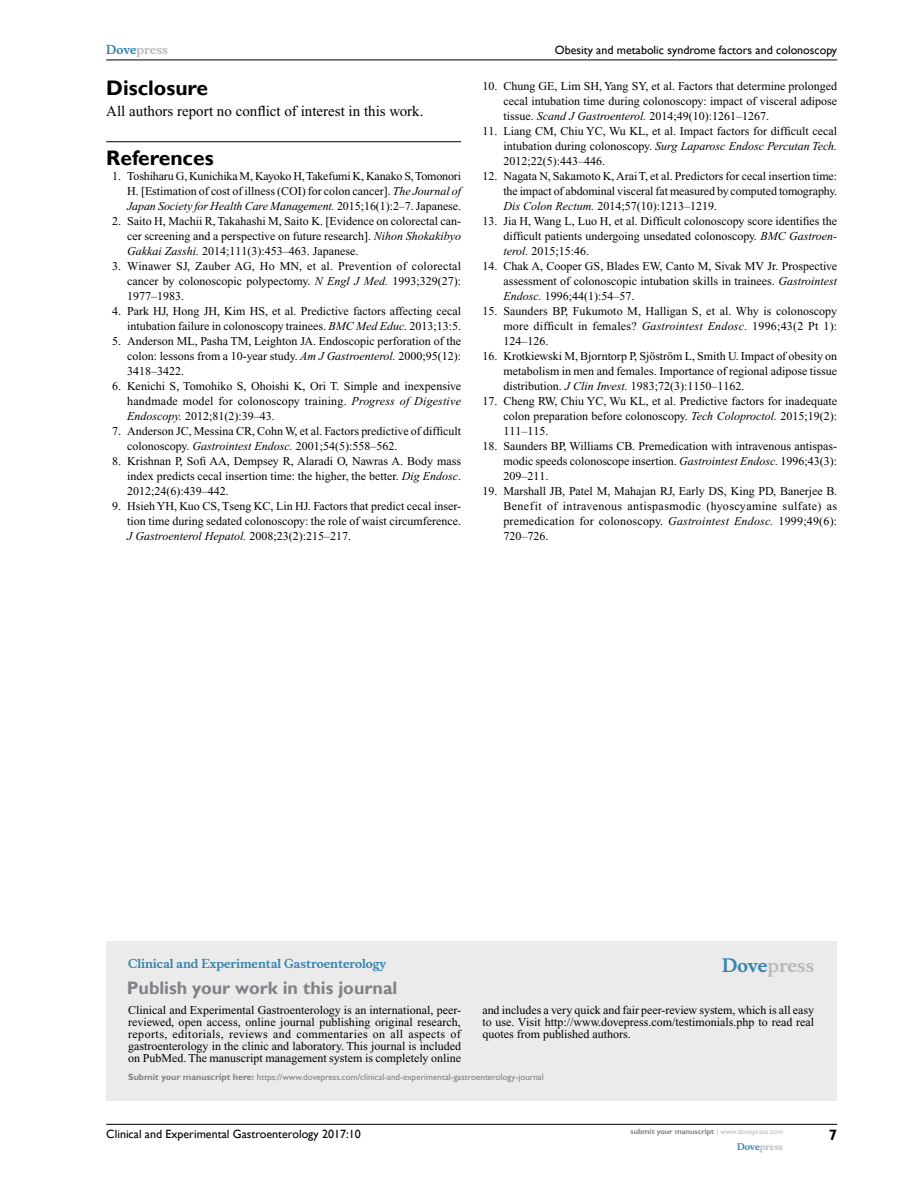
<style>
.page{position:relative;width:918px;height:1188px;background:#fff}
.page>*{position:absolute;margin:0;border:0;box-sizing:border-box;transform-origin:0 0}
.t1{font:700 21px "Gill Sans";color:#000}
.t2{font:700 18px "Gill Sans";color:#808285}
.t3{font:700 18px "Musee";color:#b8babc}
.t4{font:15px "Times New Roman";color:#000}
.t5{font:700 15px "Gill Sans";color:#000}
.t6{font:12px/15px "Times New Roman";color:#000;text-align:justify}
.t7{font:12px "Gill Sans";color:#000}
.t8{font:700 12px "Musee";color:#3785ad}
.t9{font:700 12px "Musee";color:#b8babc}
.t10{font:9px "Gill Sans";color:#808285}
.t11{font:700 9px "Musee";color:#b8babc}
.t12{font:700 7.5px "Gill Sans";color:#808285}
.s1{color:#3785ad}
.s2{font-style:italic}
.s3{font-weight:700}
.s4{font-weight:400;color:#b8babc}
</style>
<div class="page">
<div style="left:106px;top:941px;width:731px;height:159px;background:#ebebec"></div>
<hr style="left:106px;top:1124px;width:731px;height:1px;background:#000">
<hr style="left:106px;top:60px;width:731px;height:1px;background:#000">
<hr style="left:106px;top:141px;width:355px;height:1px;background:#000">
<p class="t9" style="left:106px;top:43px;width:63px"><span class="s1">Dove</span>press</p>
<h1 class="t1" style="left:106px;top:75px;width:103px">Disclosure</h1>
<p class="t4" style="left:106px;top:103px;width:319px">All authors report no conflict of interest in this work.</p>
<h1 class="t1" style="left:106px;top:145px;width:109px">References</h1>
<p class="t6" style="left:127px;top:168px;width:335px;text-indent:-15px">1. Toshiharu G, Kunichika M, Kayoko H, Takefumi K, Kanako S, Tomonori H. [Estimation of cost of illness (COI) for colon cancer]. <span class="s2">The Journal of Japan Society for Health Care Management.</span> 2015;16(1):2–7. Japanese.</p>
<p class="t6" style="left:127px;top:213px;width:335px;text-indent:-15px">2. Saito H, Machii R, Takahashi M, Saito K. [Evidence on colorectal can&shy;cer screening and a perspective on future research]. <span class="s2">Nihon Shokakibyo Gakkai Zasshi.</span> 2014;111(3):453–463. Japanese.</p>
<p class="t6" style="left:127px;top:258px;width:335px;text-indent:-15px">3. Winawer SJ, Zauber AG, Ho MN, et al. Prevention of colorectal cancer by colonoscopic polypectomy. <span class="s2">N Engl J Med.</span> 1993;329(27):<br>1977–1983.</p>
<p class="t6" style="left:112px;top:303px;width:351px;text-align:right">4. Park HJ, Hong JH, Kim HS, et al. Predictive factors affecting cecal intubation failure in colonoscopy trainees. <span class="s2">BMC Med Educ.</span> 2013;13:5.</p>
<p class="t6" style="left:127px;top:333px;width:335px;text-indent:-15px">5. Anderson ML, Pasha TM, Leighton JA. Endoscopic perforation of the colon: lessons from a 10-year study. <span class="s2">Am J Gastroenterol.</span> 2000;95(12):<br>3418–3422.</p>
<p class="t6" style="left:127px;top:378px;width:336px;text-indent:-15px">6. Kenichi S, Tomohiko S, Ohoishi K, Ori T. Simple and inexpensive handmade model for colonoscopy training. <span class="s2">Progress of Digestive Endoscopy.</span> 2012;81(2):39–43.</p>
<p class="t6" style="left:127px;top:423px;width:335px;text-indent:-15px">7. Anderson JC, Messina CR, Cohn W, et al. Factors predictive of difficult colonoscopy. <span class="s2">Gastrointest Endosc.</span> 2001;54(5):558–562.</p>
<p class="t6" style="left:127px;top:453px;width:335px;text-indent:-15px">8. Krishnan P, Sofi AA, Dempsey R, Alaradi O, Nawras A. Body mass index predicts cecal insertion time: the higher, the better. <span class="s2">Dig Endosc</span>.<br>2012;24(6):439–442.</p>
<p class="t6" style="left:127px;top:498px;width:335px;text-indent:-15px">9. Hsieh YH, Kuo CS, Tseng KC, Lin HJ. Factors that predict cecal inser&shy;tion time during sedated colonoscopy: the role of waist circumference.<br><span class="s2">J Gastroenterol Hepatol.</span> 2008;23(2):215–217.</p>
<p class="t7" style="left:555px;top:43px;width:284px">Obesity and metabolic syndrome factors and colonoscopy</p>
<p class="t6" style="left:503px;top:79px;width:335px;text-indent:-21px">10. Chung GE, Lim SH, Yang SY, et al. Factors that determine prolonged cecal intubation time during colonoscopy: impact of visceral adipose tissue. <span class="s2">Scand J Gastroenterol.</span> 2014;49(10):1261–1267.</p>
<p class="t6" style="left:503px;top:124px;width:335px;text-indent:-21px">11. Liang CM, Chiu YC, Wu KL, et al. Impact factors for difficult cecal intubation during colonoscopy. <span class="s2">Surg Laparosc Endosc Percutan Tech.<br></span>2012;22(5):443–446.</p>
<p class="t6" style="left:503px;top:169px;width:335px;text-indent:-21px">12. Nagata N, Sakamoto K, Arai T, et al. Predictors for cecal insertion time: the impact of abdominal visceral fat measured by computed tomography.<br><span class="s2">Dis Colon Rectum.</span> 2014;57(10):1213–1219.</p>
<p class="t6" style="left:503px;top:214px;width:335px;text-indent:-21px">13. Jia H, Wang L, Luo H, et al. Difficult colonoscopy score identifies the difficult patients undergoing unsedated colonoscopy. <span class="s2">BMC Gastroen&shy;terol.</span> 2015;15:46.</p>
<p class="t6" style="left:503px;top:259px;width:335px;text-indent:-21px">14. Chak A, Cooper GS, Blades EW, Canto M, Sivak MV Jr. Prospective assessment of colonoscopic intubation skills in trainees. <span class="s2">Gastrointest Endosc.</span> 1996;44(1):54–57.</p>
<p class="t6" style="left:503px;top:304px;width:335px;text-indent:-21px">15. Saunders BP, Fukumoto M, Halligan S, et al. Why is colonoscopy more difficult in females? <span class="s2">Gastrointest Endosc.</span> 1996;43(2 Pt 1):<br>124–126.</p>
<p class="t6" style="left:503px;top:349px;width:335px;text-indent:-21px">16. Krotkiewski M, Bjorntorp P, Sjöström L, Smith U. Impact of obesity on metabolism in men and females. Importance of regional adipose tissue distribution. <span class="s2">J Clin Invest.</span> 1983;72(3):1150–1162.</p>
<p class="t6" style="left:503px;top:394px;width:335px;text-indent:-21px">17. Cheng RW, Chiu YC, Wu KL, et al. Predictive factors for inadequate colon preparation before colonoscopy. <span class="s2">Tech Coloproctol.</span> 2015;19(2):<br>111–115.</p>
<p class="t6" style="left:503px;top:439px;width:335px;text-indent:-21px">18. Saunders BP, Williams CB. Premedication with intravenous antispas&shy;modic speeds colonoscope insertion. <span class="s2">Gastrointest Endosc.</span> 1996;43(3):<br>209–211.</p>
<p class="t6" style="left:503px;top:484px;width:335px;text-indent:-21px">19. Marshall JB, Patel M, Mahajan RJ, Early DS, King PD, Banerjee B.<br>Benefit of intravenous antispasmodic (hyoscyamine sulfate) as premedication for colonoscopy. <span class="s2">Gastrointest Endosc.</span> 1999;49(6):<br>720–726.</p>
<p class="t8" style="left:128px;top:956px;width:260px">Clinical and Experimental Gastroenterology</p>
<h2 class="t2" style="left:127px;top:977px;width:272px">Publish your work in this journal</h2>
<h2 class="t3" style="left:722px;top:955px;width:94px"><span class="s1">Dove</span>press</h2>
<p class="t6" style="left:128px;top:1004px;width:334px;line-height:12px">Clinical and Experimental Gastroenterology is an international, peer&shy;reviewed, open access, online journal publishing original research, reports, editorials, reviews and commentaries on all aspects of gastroenterology in the clinic and laboratory. This journal is included on PubMed. The manuscript management system is completely online</p>
<p class="t6" style="left:482px;top:1004px;width:333px;line-height:12px">and includes a very quick and fair peer-review system, which is all easy to use. Visit http://www.dovepress.com/testimonials.php to read real quotes from published authors.</p>
<p class="t10" style="left:128px;top:1072px;width:417px"><span class="s3">Submit your manuscript here:</span> https://www.dovepress.com/clinical-and-experimental-gastroenterology-journal</p>
<p class="t7" style="left:106px;top:1127px;width:256px">Clinical and Experimental Gastroenterology 2017:10</p>
<p class="t12" style="left:631px;top:1127px;width:154px">submit your manuscript <span class="s4">| www.dovepress.com</span></p>
<p class="t11" style="left:737px;top:1141px;width:48px"><span class="s1">Dove</span>press</p>
<p class="t5" style="left:829px;top:1126px;width:10px">7</p>
</div>
